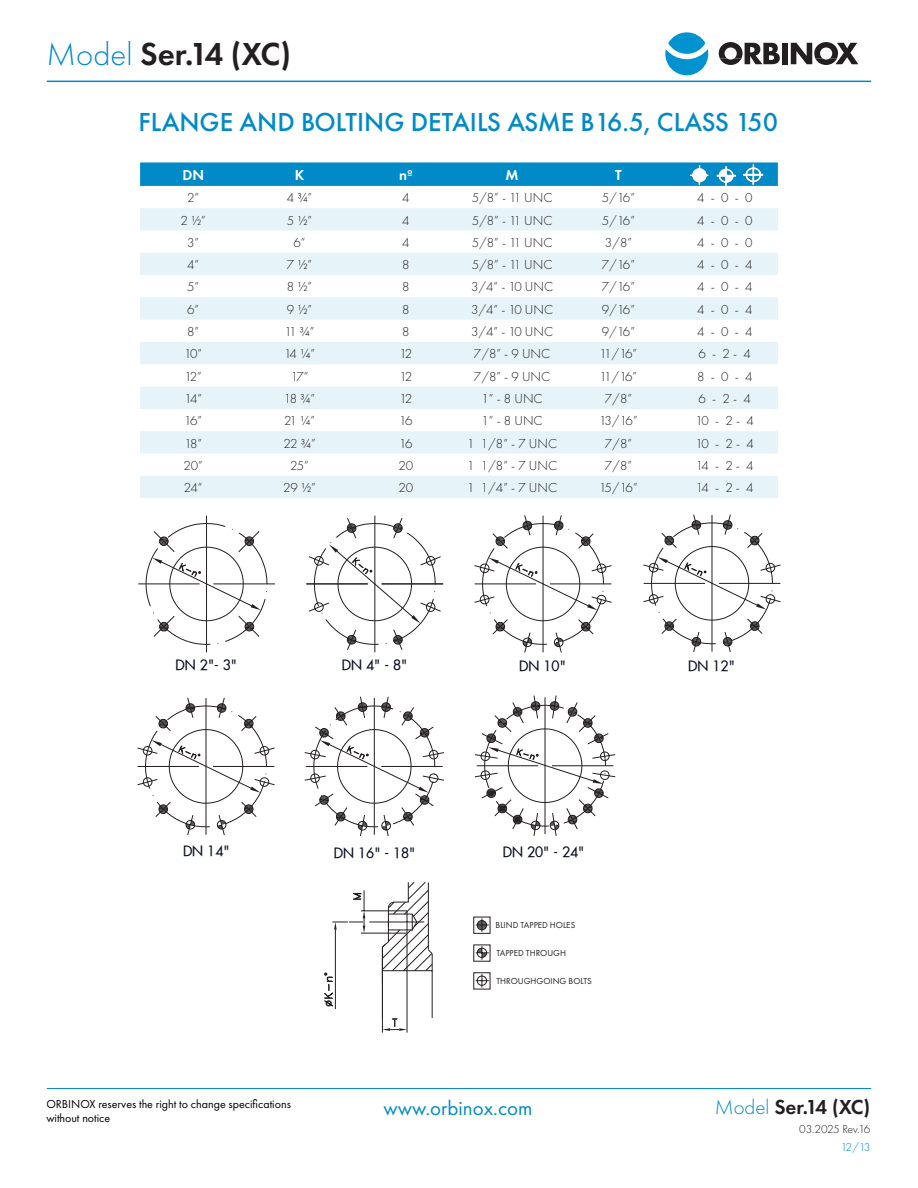
<style>
.page{position:relative;width:918px;height:1188px;background:#fff}
.page>*{position:absolute;margin:0;border:0;box-sizing:border-box;transform-origin:0 0}
.Modelo{font:600 33px "Futura PT";letter-spacing:-.03em;color:#231f20}
.títulos_n1{font:500 27px "Futura PT";color:#008ac8}
.t1{font:21px "Futura PT";color:#008ac8}
.Modelo_folio{font:600 21px "Futura PT";letter-spacing:-.03em;color:#231f20}
.t_encabezado{font:600 15px "Futura PT";color:#fff}
.t2{font:13.95px "Futura";color:#090e21}
.t_cuerpo{font:300 13.5px "Futura PT";letter-spacing:-.11em;color:#231f20}
.base{font:12px "Futura PT";color:#000}
.base-2{font:300 12px "Futura PT";letter-spacing:-.04em;color:#231f20}
.base-3{font:300 12px "Futura PT";color:#008ac8}
.t3{font:9px "Futura PT";color:#231f20}
.s1{font-weight:300;color:#008ac8}
</style>
<div class="page">
<hr style="left:47px;top:1088px;width:824px;height:1px;background:#008ac8">
<hr style="left:47px;top:81px;width:824px;height:1px;background:#008ac8">
<div style="left:668px;top:32px;width:37px;height:22px;background:#0093d0;border-radius:50%"></div>
<svg style="left:665px;top:49px;width:43px;height:26px"></svg>
<svg style="left:719px;top:42px;width:61px;height:23px"></svg>
<div style="left:782px;top:43px;width:6px;height:21px;background:#231f20"></div>
<svg style="left:791px;top:42px;width:67px;height:23px"></svg>
<hr style="left:432px;top:954px;width:1px;height:64px;background:#231f20">
<svg style="left:476px;top:946px;width:13px;height:14px"></svg>
<div style="left:474px;top:917px;width:16px;height:17px;border:1px solid #231f20"></div>
<hr style="left:335px;top:930px;width:1px;height:79px;background:#231f20">
<hr style="left:382px;top:948px;width:1px;height:85px;background:#231f20">
<hr style="left:407px;top:934px;width:1px;height:99px;background:#231f20">
<svg style="left:382px;top:1018px;width:25px;height:13px"></svg>
<svg style="left:324px;top:882px;width:109px;height:125px"></svg>
<svg style="left:476px;top:974px;width:13px;height:14px"></svg>
<svg style="left:476px;top:918px;width:13px;height:14px"></svg>
<hr style="left:138px;top:583px;width:62px;height:1px;background:#231f20">
<hr style="left:306px;top:583px;width:62px;height:1px;background:#231f20">
<hr style="left:382px;top:583px;width:61px;height:1px;background:#231f20">
<svg style="left:479px;top:520px;width:128px;height:128px"></svg>
<svg style="left:137px;top:697px;width:138px;height:138px"></svg>
<svg style="left:145px;top:523px;width:123px;height:122px"></svg>
<svg style="left:313px;top:523px;width:123px;height:122px"></svg>
<svg style="left:643px;top:514px;width:138px;height:138px"></svg>
<svg style="left:310px;top:702px;width:129px;height:129px"></svg>
<svg style="left:474px;top:695px;width:142px;height:141px"></svg>
<svg style="left:140px;top:162px;width:638px;height:24px;background:#068cc9"></svg>
<svg style="left:140px;top:208px;width:638px;height:290px;fill:#e6f3f9"></svg>
<img style="left:689px;top:164px;width:22px;height:22px">
<img style="left:714px;top:164px;width:23px;height:22px">
<img style="left:743px;top:164px;width:22px;height:22px">
<p class="Modelo" style="left:47px;top:33px;width:246px"><span class="s1">Model</span> Ser.14 (XC)</p>
<p class="títulos_n1" style="left:139px;top:106px;width:641px">FLANGE AND BOLTING DETAILS ASME B16.5, CLASS 150</p>
<p class="t_encabezado" style="left:182px;top:166px;width:23px">DN</p>
<p class="t_encabezado" style="left:295px;top:166px;width:11px">K</p>
<p class="t_encabezado" style="left:399px;top:166px;width:15px">nº</p>
<p class="t_encabezado" style="left:506px;top:166px;width:15px">M</p>
<p class="t_encabezado" style="left:615px;top:166px;width:8px">T</p>
<p class="t_cuerpo" style="left:187px;top:190px;width:14px">2”</p>
<p class="t_cuerpo" style="left:287px;top:190px;width:27px">4 ¾”</p>
<p class="t_cuerpo" style="left:402px;top:190px;width:9px">4</p>
<p class="t_cuerpo" style="left:472px;top:190px;width:82px">5/8” - 11 UNC</p>
<p class="t_cuerpo" style="left:602px;top:190px;width:35px">5/16”</p>
<p class="t_cuerpo" style="left:697px;top:190px;width:57px">4 - 0 - 0</p>
<p class="t_cuerpo" style="left:181px;top:212px;width:27px">2 ½”</p>
<p class="t_cuerpo" style="left:287px;top:212px;width:27px">5 ½”</p>
<p class="t_cuerpo" style="left:402px;top:212px;width:9px">4</p>
<p class="t_cuerpo" style="left:472px;top:212px;width:82px">5/8” - 11 UNC</p>
<p class="t_cuerpo" style="left:602px;top:212px;width:35px">5/16”</p>
<p class="t_cuerpo" style="left:697px;top:212px;width:57px">4 - 0 - 0</p>
<p class="t_cuerpo" style="left:187px;top:235px;width:14px">3”</p>
<p class="t_cuerpo" style="left:294px;top:235px;width:14px">6”</p>
<p class="t_cuerpo" style="left:402px;top:235px;width:9px">4</p>
<p class="t_cuerpo" style="left:472px;top:235px;width:82px">5/8” - 11 UNC</p>
<p class="t_cuerpo" style="left:605px;top:235px;width:29px">3/8”</p>
<p class="t_cuerpo" style="left:697px;top:235px;width:57px">4 - 0 - 0</p>
<p class="t_cuerpo" style="left:187px;top:257px;width:14px">4”</p>
<p class="t_cuerpo" style="left:287px;top:257px;width:27px">7 ½”</p>
<p class="t_cuerpo" style="left:402px;top:257px;width:9px">8</p>
<p class="t_cuerpo" style="left:472px;top:257px;width:82px">5/8” - 11 UNC</p>
<p class="t_cuerpo" style="left:602px;top:257px;width:35px">7/16”</p>
<p class="t_cuerpo" style="left:697px;top:257px;width:57px">4 - 0 - 4</p>
<p class="t_cuerpo" style="left:187px;top:279px;width:14px">5”</p>
<p class="t_cuerpo" style="left:287px;top:279px;width:27px">8 ½”</p>
<p class="t_cuerpo" style="left:402px;top:279px;width:9px">8</p>
<p class="t_cuerpo" style="left:471px;top:279px;width:84px">3/4” - 10 UNC</p>
<p class="t_cuerpo" style="left:602px;top:279px;width:35px">7/16”</p>
<p class="t_cuerpo" style="left:697px;top:279px;width:57px">4 - 0 - 4</p>
<p class="t_cuerpo" style="left:187px;top:302px;width:14px">6”</p>
<p class="t_cuerpo" style="left:287px;top:302px;width:27px">9 ½”</p>
<p class="t_cuerpo" style="left:402px;top:302px;width:9px">8</p>
<p class="t_cuerpo" style="left:471px;top:302px;width:84px">3/4” - 10 UNC</p>
<p class="t_cuerpo" style="left:602px;top:302px;width:35px">9/16”</p>
<p class="t_cuerpo" style="left:697px;top:302px;width:57px">4 - 0 - 4</p>
<p class="t_cuerpo" style="left:187px;top:324px;width:14px">8”</p>
<p class="t_cuerpo" style="left:285px;top:324px;width:31px">11 ¾”</p>
<p class="t_cuerpo" style="left:402px;top:324px;width:9px">8</p>
<p class="t_cuerpo" style="left:471px;top:324px;width:84px">3/4” - 10 UNC</p>
<p class="t_cuerpo" style="left:602px;top:324px;width:35px">9/16”</p>
<p class="t_cuerpo" style="left:697px;top:324px;width:57px">4 - 0 - 4</p>
<p class="t_cuerpo" style="left:184px;top:346px;width:19px">10”</p>
<p class="t_cuerpo" style="left:284px;top:346px;width:32px">14 ¼”</p>
<p class="t_cuerpo" style="left:400px;top:346px;width:14px">12</p>
<p class="t_cuerpo" style="left:474px;top:346px;width:78px">7/8” - 9 UNC</p>
<p class="t_cuerpo" style="left:600px;top:346px;width:39px">11/16”</p>
<p class="t_cuerpo" style="left:699px;top:346px;width:54px">6 - 2 - 4</p>
<p class="t_cuerpo" style="left:185px;top:368px;width:19px">12”</p>
<p class="t_cuerpo" style="left:291px;top:368px;width:19px">17”</p>
<p class="t_cuerpo" style="left:400px;top:368px;width:14px">12</p>
<p class="t_cuerpo" style="left:474px;top:368px;width:78px">7/8” - 9 UNC</p>
<p class="t_cuerpo" style="left:600px;top:368px;width:39px">11/16”</p>
<p class="t_cuerpo" style="left:697px;top:368px;width:57px">8 - 0 - 4</p>
<p class="t_cuerpo" style="left:184px;top:391px;width:19px">14”</p>
<p class="t_cuerpo" style="left:284px;top:391px;width:33px">18 ¾”</p>
<p class="t_cuerpo" style="left:400px;top:391px;width:14px">12</p>
<p class="t_cuerpo" style="left:482px;top:391px;width:63px">1” - 8 UNC</p>
<p class="t_cuerpo" style="left:605px;top:391px;width:29px">7/8”</p>
<p class="t_cuerpo" style="left:699px;top:391px;width:54px">6 - 2 - 4</p>
<p class="t_cuerpo" style="left:184px;top:413px;width:19px">16”</p>
<p class="t_cuerpo" style="left:284px;top:413px;width:32px">21 ¼”</p>
<p class="t_cuerpo" style="left:399px;top:413px;width:15px">16</p>
<p class="t_cuerpo" style="left:482px;top:413px;width:63px">1” - 8 UNC</p>
<p class="t_cuerpo" style="left:599px;top:413px;width:40px">13/16”</p>
<p class="t_cuerpo" style="left:696px;top:413px;width:60px">10 - 2 - 4</p>
<p class="t_cuerpo" style="left:184px;top:435px;width:19px">18”</p>
<p class="t_cuerpo" style="left:283px;top:435px;width:34px">22 ¾”</p>
<p class="t_cuerpo" style="left:399px;top:435px;width:15px">16</p>
<p class="t_cuerpo" style="left:467px;top:435px;width:92px">1 1/8” - 7 UNC</p>
<p class="t_cuerpo" style="left:605px;top:435px;width:29px">7/8”</p>
<p class="t_cuerpo" style="left:696px;top:435px;width:60px">10 - 2 - 4</p>
<p class="t_cuerpo" style="left:184px;top:458px;width:21px">20”</p>
<p class="t_cuerpo" style="left:290px;top:458px;width:20px">25”</p>
<p class="t_cuerpo" style="left:398px;top:458px;width:16px">20</p>
<p class="t_cuerpo" style="left:467px;top:458px;width:92px">1 1/8” - 7 UNC</p>
<p class="t_cuerpo" style="left:605px;top:458px;width:29px">7/8”</p>
<p class="t_cuerpo" style="left:696px;top:458px;width:59px">14 - 2 - 4</p>
<p class="t_cuerpo" style="left:184px;top:480px;width:20px">24”</p>
<p class="t_cuerpo" style="left:283px;top:480px;width:34px">29 ½”</p>
<p class="t_cuerpo" style="left:398px;top:480px;width:16px">20</p>
<p class="t_cuerpo" style="left:467px;top:480px;width:92px">1 1/4” - 7 UNC</p>
<p class="t_cuerpo" style="left:599px;top:480px;width:40px">15/16”</p>
<p class="t_cuerpo" style="left:696px;top:480px;width:59px">14 - 2 - 4</p>
<p class="t2" style="left:176px;top:656px;width:63px">DN 2"- 3"</p>
<p class="t2" style="left:342px;top:656px;width:67px">DN 4" - 8"</p>
<p class="t2" style="left:519px;top:657px;width:48px">DN 10"</p>
<p class="t2" style="left:688px;top:657px;width:48px">DN 12"</p>
<p class="t2" style="left:183px;top:842px;width:48px">DN 14"</p>
<p class="t2" style="left:334px;top:843px;width:83px">DN 16" - 18"</p>
<p class="t2" style="left:503px;top:842px;width:83px">DN 20" - 24"</p>
<p class="t3" style="left:496px;top:920px;width:81px">BLIND TAPPED HOLES</p>
<p class="t3" style="left:496px;top:948px;width:71px">TAPPED THROUGH</p>
<p class="t3" style="left:496px;top:976px;width:97px">THROUGHGOING BOLTS</p>
<p class="base" style="left:46px;top:1097px;width:246px">ORBINOX reserves the right to change specifications</p>
<h3 class="t1" style="left:383px;top:1095px;width:151px">www.orbinox.com</h3>
<p class="base" style="left:46px;top:1111px;width:65px">without notice</p>
<p class="Modelo_folio" style="left:715px;top:1094px;width:157px"><span class="s1">Model</span> Ser.14 (XC)</p>
<p class="base-2" style="left:799px;top:1122px;width:73px">03.2025 Rev.16</p>
<p class="base-3" style="left:841px;top:1141px;width:31px">12/13</p>
</div>
